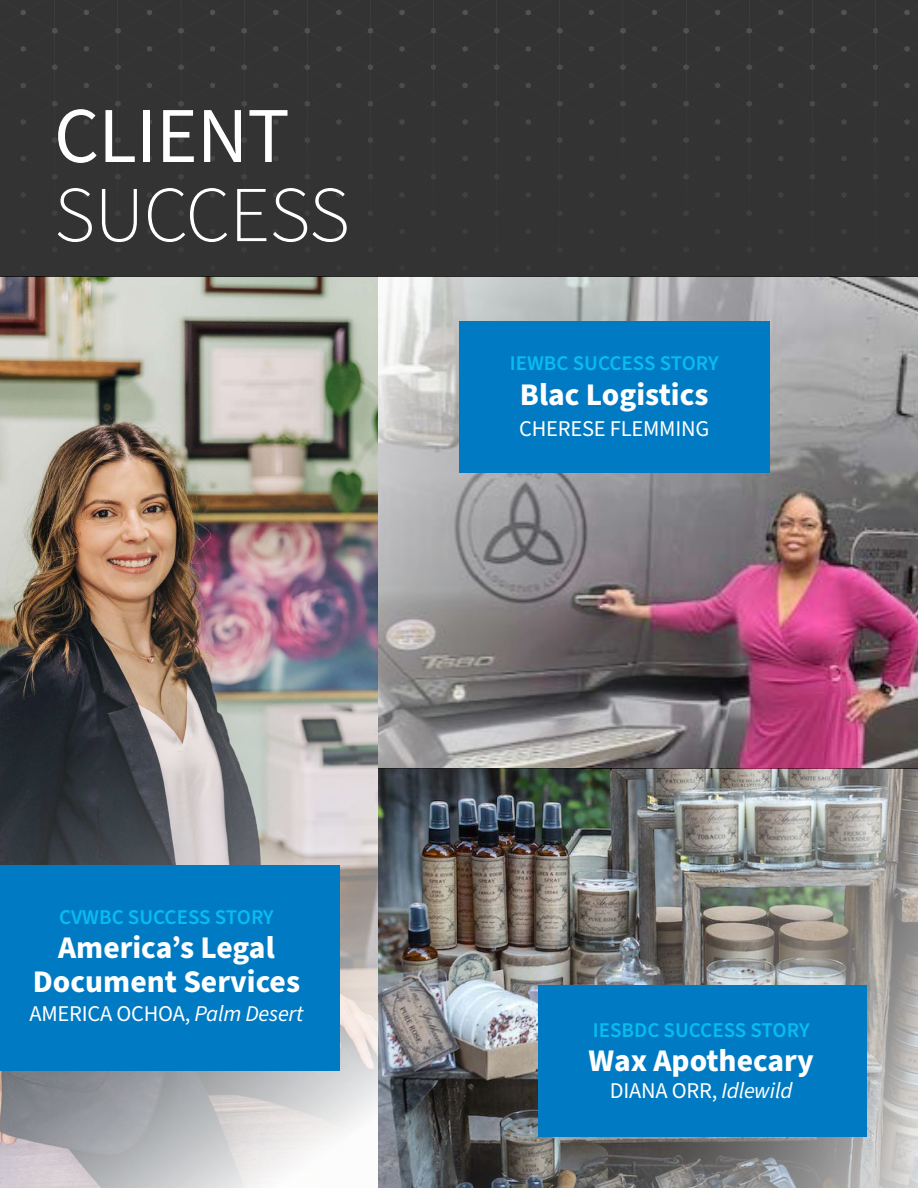
<style>
.page{position:relative;width:918px;height:1188px;background:#fff}
.page>*{position:absolute;margin:0;border:0;box-sizing:border-box;transform-origin:0 0}
.t1{font:300 79.05px "Source Sans Pro";letter-spacing:-.01em;color:#fff}
.t2{font:79.05px "Source Sans Pro";letter-spacing:-.01em;color:#fff}
.t3{font:700 31.5px/33.8px "Source Sans Pro";color:#fff;text-align:center}
.t4{font:22.5px "Source Sans Pro";letter-spacing:-.01em;color:#fff}
.t5{font:600 21px "Source Sans Pro";color:#09bcef}
.s1{font-style:italic}
</style>
<div class="page">
<div style="left:0;top:0;width:918px;height:277px;background:#333"></div>
<img style="left:378px;top:277px;width:540px;height:491px">
<img style="left:0;top:277px;width:378px;height:911px">
<img style="left:378px;top:768px;width:540px;height:420px">
<div style="left:0;top:865px;width:340px;height:205px;background:#007bc3"></div>
<div style="left:459px;top:321px;width:310px;height:152px;background:#007bc3"></div>
<div style="left:539px;top:985px;width:328px;height:152px;background:#007bc3"></div>
<h1 class="t2" style="left:54px;top:83px;width:237px">CLIENT</h1>
<h1 class="t1" style="left:54px;top:162px;width:297px">SUCCESS</h1>
<p class="t5" style="left:510px;top:349px;width:210px">IEWBC SUCCESS STORY</p>
<p class="t3" style="left:520px;top:378px;width:190px">Blac Logistics</p>
<p class="t4" style="left:519px;top:414px;width:192px">CHERESE FLEMMING</p>
<p class="t5" style="left:59px;top:903px;width:216px">CVWBC SUCCESS STORY</p>
<p class="t3" style="left:33px;top:931px;width:269px">America’s Legal<br>Document Services</p>
<p class="t4" style="left:30px;top:998px;width:275px">AMERICA OCHOA, <span class="s1">Palm Desert</span></p>
<p class="t5" style="left:593px;top:1016px;width:218px">IESBDC SUCCESS STORY</p>
<p class="t3" style="left:589px;top:1045px;width:227px">Wax Apothecary</p>
<p class="t4" style="left:610px;top:1076px;width:184px">DIANA ORR, <span class="s1">Idlewild</span></p>
</div>
